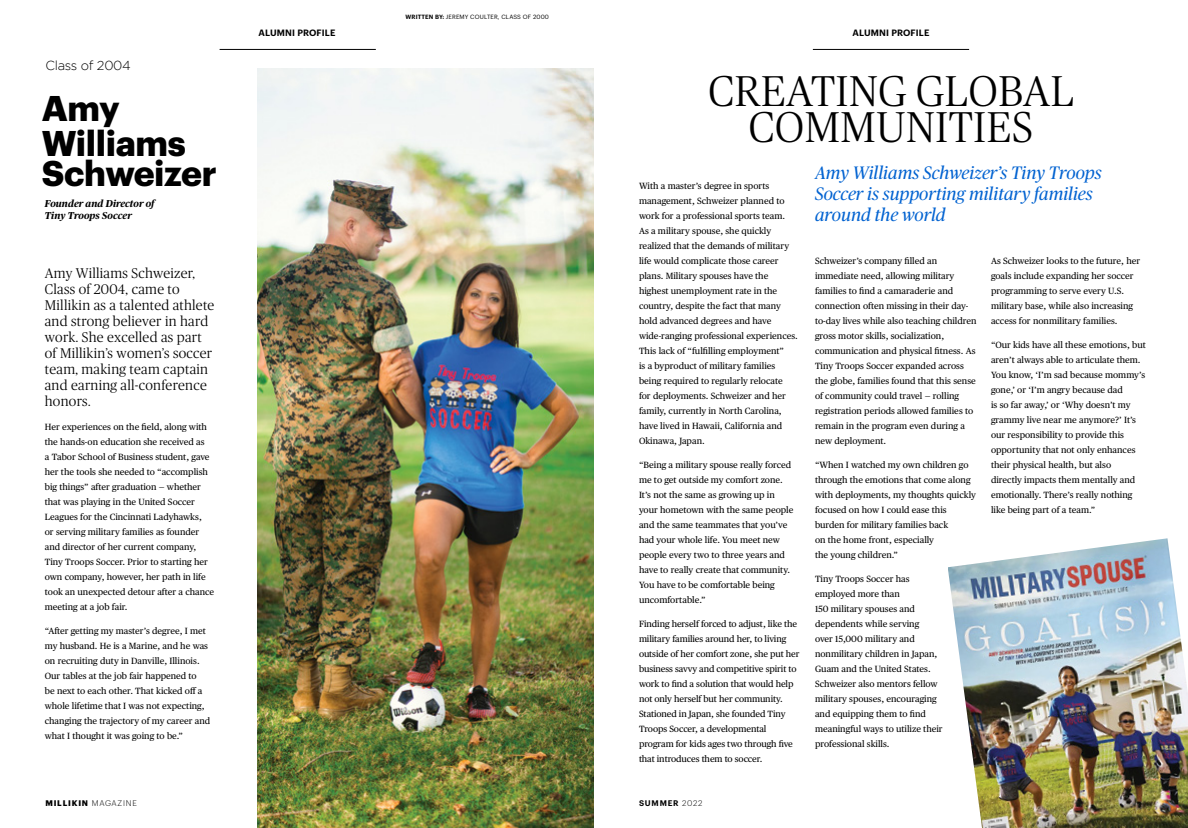
<style>
.page{position:relative;width:1188px;height:828px;background:#fff}
.page>*{position:absolute;margin:0;border:0;box-sizing:border-box;transform-origin:0 0}
.t1{font:300 43px/36px "Publico Headline";letter-spacing:.015em;color:#000;text-align:center}
.t2{font:700 35px/35px "Graphik";letter-spacing:-.01em;color:#000}
.t3{font:italic 18px/21px "Publico Headline";color:#0363d1}
.t4{font:300 14px/16px "Publico Headline";letter-spacing:.02em;color:#000}
.t5{font:300 13px "Gotham";letter-spacing:-.02em;color:#000}
.t6{font:italic 700 10px/12px "Publico Headline";letter-spacing:.01em;color:#000}
.t7{font:9px/15px "Publico Text";color:#000}
.t8{font:600 9px "Graphik";letter-spacing:.015em;color:#000}
.t9{font:700 8px "Graphik";letter-spacing:.1em;color:#000}
.t10{font:600 8px "Graphik";letter-spacing:.1em;color:#000}
.t11{font:6px "Graphik";letter-spacing:.025em;color:#000}
.s1{font-weight:600}
.s2{font-weight:300}
</style>
<div class="page">
<img style="left:257px;top:68px;width:337px;height:760px">
<img style="left:948px;top:538px;width:240px;height:290px">
<hr style="left:220px;top:49px;width:156px;height:1px;background:#000">
<hr style="left:813px;top:49px;width:156px;height:1px;background:#000">
<h3 class="t5" style="left:45px;top:58px;width:87px">Class of 2004</h3>
<h2 class="t2" style="left:42px;top:87px;width:146px">Amy<br>Williams</h2>
<h2 class="t2" style="left:42px;top:152px;width:177px">Schweizer</h2>
<p class="t6" style="left:45px;top:197px;width:111px">Founder and Director of<br>Tiny Troops Soccer</p>
<h3 class="t4" style="left:45px;top:264px;width:171px">Amy Williams Schweizer,<br>Class of 2004, came to<br>Millikin as a talented athlete and strong believer in hard work. She excelled as part of Millikin’s women’s soccer team, making team captain and earning all-conference honors.</h3>
<p class="t7" style="left:45px;top:419px;width:171px">Her experiences on the field, along with the hands-on education she received as<br>a Tabor School of Business student, gave her the tools she needed to “accomplish big things” after graduation — whether that was playing in the United Soccer Leagues for the Cincinnati Ladyhawks,<br>or serving military families as founder and director of her current company, Tiny Troops Soccer. Prior to starting her own company, however, her path in life took an unexpected detour after a chance meeting at a job fair.</p>
<p class="t7" style="left:45px;top:623px;width:167px">“After getting my master’s degree, I met my husband. He is a Marine, and he was on recruiting duty in Danville, Illinois.<br>Our tables at the job fair happened to<br>be next to each other. That kicked off a whole lifetime that I was not expecting, changing the trajectory of my career and what I thought it was going to be.”</p>
<p class="t8" style="left:259px;top:26px;width:78px">ALUMNI PROFILE</p>
<p class="t11" style="left:406px;top:13px;width:145px"><span class="s1">WRITTEN BY:</span> JEREMY COULTER, CLASS OF 2000</p>
<p class="t8" style="left:853px;top:26px;width:78px">ALUMNI PROFILE</p>
<h1 class="t1" style="left:708px;top:70px;width:367px">CREATING GLOBAL<br>COMMUNITIES</h1>
<p class="t7" style="left:639px;top:178px;width:160px">With a master’s degree in sports management, Schweizer planned to work for a professional sports team.<br>As a military spouse, she quickly realized that the demands of military life would complicate those career plans. Military spouses have the highest unemployment rate in the country, despite the fact that many hold advanced degrees and have wide-ranging professional experiences.<br>This lack of “fulfilling employment”<br>is a byproduct of military families being required to regularly relocate<br>for deployments. Schweizer and her family, currently in North Carolina, have lived in Hawaii, California and Okinawa, Japan.</p>
<p class="t7" style="left:639px;top:457px;width:156px">“Being a military spouse really forced me to get outside my comfort zone.<br>It’s not the same as growing up in your hometown with the same people and the same teammates that you’ve had your whole life. You meet new people every two to three years and have to really create that community.<br>You have to be comfortable being uncomfortable.”</p>
<p class="t7" style="left:639px;top:616px;width:162px">Finding herself forced to adjust, like the military families around her, to living outside of her comfort zone, she put her business savvy and competitive spirit to work to find a solution that would help not only herself but her community.<br>Stationed in Japan, she founded Tiny Troops Soccer, a developmental program for kids ages two through five that introduces them to soccer.</p>
<h3 class="t3" style="left:815px;top:162px;width:288px">Amy Williams Schweizer’s Tiny Troops<br>Soccer is supporting military families around the world</h3>
<p class="t7" style="left:815px;top:252px;width:163px">Schweizer’s company filled an immediate need, allowing military families to find a camaraderie and connection often missing in their day&shy;to-day lives while also teaching children gross motor skills, socialization, communication and physical fitness. As Tiny Troops Soccer expanded across the globe, families found that this sense of community could travel — rolling registration periods allowed families to remain in the program even during a new deployment.</p>
<p class="t7" style="left:815px;top:456px;width:162px">“When I watched my own children go through the emotions that come along with deployments, my thoughts quickly focused on how I could ease this burden for military families back<br>on the home front, especially<br>the young children.”</p>
<p class="t7" style="left:815px;top:570px;width:129px">Tiny Troops Soccer has employed more than<br>150 military spouses and dependents while serving<br>over 15,000 military and nonmilitary children in Japan,<br>Guam and the United States.<br>Schweizer also mentors fellow military spouses, encouraging and equipping them to find meaningful ways to utilize their professional skills.</p>
<p class="t7" style="left:991px;top:252px;width:151px">As Schweizer looks to the future, her goals include expanding her soccer programming to serve every U.S. military base, while also increasing access for nonmilitary families.</p>
<p class="t7" style="left:991px;top:336px;width:156px">“Our kids have all these emotions, but aren’t always able to articulate them.<br>You know, ‘I’m sad because mommy’s gone,’ or ‘I’m angry because dad<br>is so far away,’ or ‘Why doesn’t my grammy live near me anymore?’ It’s our responsibility to provide this opportunity that not only enhances their physical health, but also<br>directly impacts them mentally and emotionally. There’s really nothing like being part of a team.”</p>
<p class="t9" style="left:45px;top:797px;width:93px">MILLIKIN <span class="s2">MAGAZINE</span></p>
<p class="t10" style="left:639px;top:797px;width:65px">SUMMER <span class="s2">2022</span></p>
</div>
